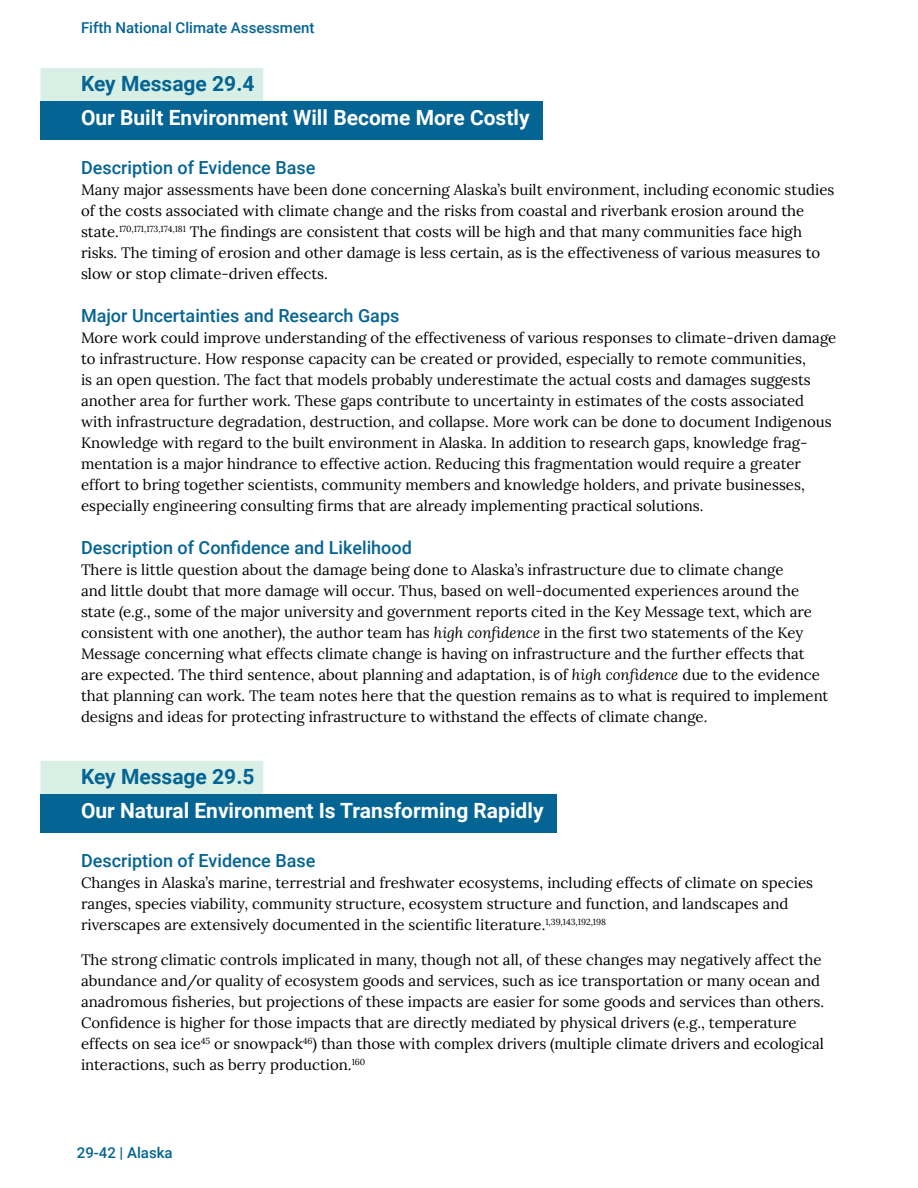
<style>
.page{position:relative;width:918px;height:1188px;background:#fff}
.page>*{position:absolute;margin:0;border:0;box-sizing:border-box;transform-origin:0 0}
.t1{font:700 21px "Roboto";color:#fff}
.t2{font:700 21px "Roboto";color:#046493}
.t3{font:500 18px "Roboto";color:#046493}
.t4{font:15px/21px "Lora";color:#000}
.t5{font:500 15px "Roboto";color:#046493}
.s1{font-style:italic}
</style>
<div class="page">
<div style="left:40px;top:102px;width:503px;height:38px;background:#046493"></div>
<div style="left:40px;top:68px;width:223px;height:33px;background:#d8efe6"></div>
<div style="left:40px;top:795px;width:517px;height:38px;background:#046493"></div>
<div style="left:40px;top:761px;width:223px;height:33px;background:#d8efe6"></div>
<p class="t5" style="left:81px;top:17px;width:235px">Fifth National Climate Assessment</p>
<h1 class="t2" style="left:81px;top:69px;width:175px">Key Message 29.4</h1>
<h1 class="t1" style="left:81px;top:103px;width:450px">Our Built Environment Will Become More Costly</h1>
<p class="t3" style="left:81px;top:155px;width:236px">Description of Evidence Base</p>
<p class="t4" style="left:81px;top:178px;width:755px">Many major assessments have been done concerning Alaska’s built environment, including economic studies of the costs associated with climate change and the risks from coastal and riverbank erosion around the state.<sup>170,171,173,174,181</sup> The findings are consistent that costs will be high and that many communities face high risks. The timing of erosion and other damage is less certain, as is the effectiveness of various measures to slow or stop climate-driven effects.</p>
<p class="t3" style="left:81px;top:303px;width:320px">Major Uncertainties and Research Gaps</p>
<p class="t4" style="left:81px;top:326px;width:757px">More work could improve understanding of the effectiveness of various responses to climate-driven damage to infrastructure. How response capacity can be created or provided, especially to remote communities,<br>is an open question. The fact that models probably underestimate the actual costs and damages suggests another area for further work. These gaps contribute to uncertainty in estimates of the costs associated with infrastructure degradation, destruction, and collapse. More work can be done to document Indigenous Knowledge with regard to the built environment in Alaska. In addition to research gaps, knowledge frag&shy;mentation is a major hindrance to effective action. Reducing this fragmentation would require a greater effort to bring together scientists, community members and knowledge holders, and private businesses, especially engineering consulting firms that are already implementing practical solutions.</p>
<p class="t3" style="left:81px;top:534px;width:332px">Description of Confidence and Likelihood</p>
<p class="t4" style="left:81px;top:558px;width:749px">There is little question about the damage being done to Alaska’s infrastructure due to climate change<br>and little doubt that more damage will occur. Thus, based on well-documented experiences around the state (e.g., some of the major university and government reports cited in the Key Message text, which are consistent with one another), the author team has <span class="s1">high confidence</span> in the first two statements of the Key Message concerning what effects climate change is having on infrastructure and the further effects that are expected. The third sentence, about planning and adaptation, is of <span class="s1">high confidence</span> due to the evidence that planning can work. The team notes here that the question remains as to what is required to implement designs and ideas for protecting infrastructure to withstand the effects of climate change.</p>
<h1 class="t2" style="left:81px;top:762px;width:175px">Key Message 29.5</h1>
<h1 class="t1" style="left:81px;top:796px;width:464px">Our Natural Environment Is Transforming Rapidly</h1>
<p class="t3" style="left:81px;top:848px;width:236px">Description of Evidence Base</p>
<p class="t4" style="left:81px;top:871px;width:734px">Changes in Alaska’s marine, terrestrial and freshwater ecosystems, including effects of climate on species ranges, species viability, community structure, ecosystem structure and function, and landscapes and riverscapes are extensively documented in the scientific literature.<sup>1,39,143,192,198</sup></p>
<p class="t4" style="left:81px;top:948px;width:745px">The strong climatic controls implicated in many, though not all, of these changes may negatively affect the abundance and/or quality of ecosystem goods and services, such as ice transportation or many ocean and anadromous fisheries, but projections of these impacts are easier for some goods and services than others.<br>Confidence is higher for those impacts that are directly mediated by physical drivers (e.g., temperature effects on sea ice<sup>45</sup> or snowpack<sup>46</sup>) than those with complex drivers (multiple climate drivers and ecological interactions, such as berry production.<sup>160</sup></p>
<p class="t5" style="left:77px;top:1143px;width:97px">29-42 | Alaska</p>
</div>
